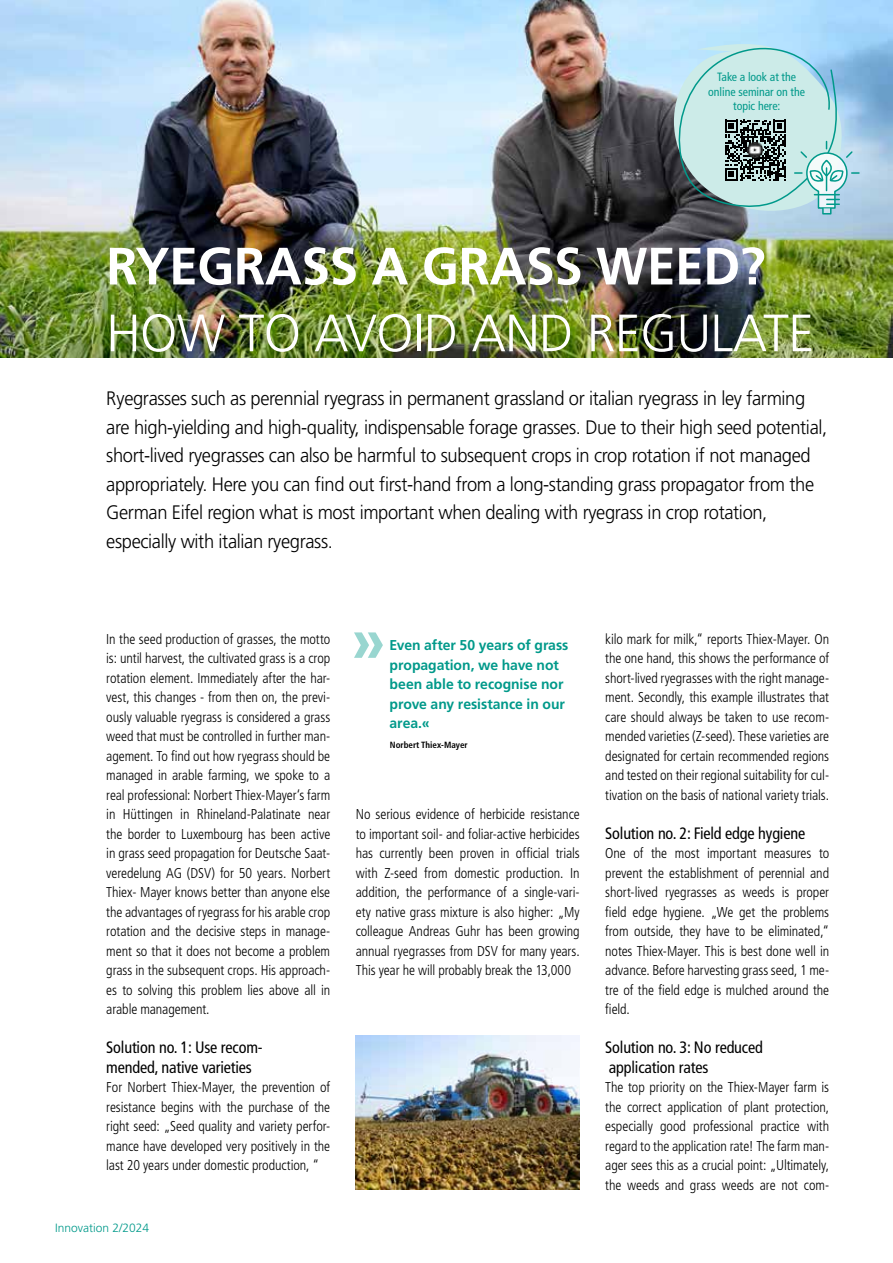
<style>
.page{position:relative;width:893px;height:1263px;background:#fff}
.page>*{position:absolute;margin:0;border:0;box-sizing:border-box;transform-origin:0 0}
.t1{font:700 61.95px "Frutiger LT Std";color:#99d6d0}
.t2{font:300 52.5px "Frutiger LT Std";letter-spacing:-.01em;color:#fff}
.t3{font:700 52.5px "Frutiger LT Std";letter-spacing:-.01em;color:#fff}
.t4{font:300 19.5px/28.5px "Frutiger LT Std";letter-spacing:-.02em;color:#000;scale:.94 1}
.t5{font:condensed 16.5px/19.5px "Frutiger LT Std";letter-spacing:-.01em;color:#000}
.t6{font:300 condensed 14.25px/19.5px "Frutiger LT Std";letter-spacing:-.005em;color:#000;text-align:justify}
.t7{font:700 14.25px/19.5px "Frutiger LT Std";letter-spacing:-.005em;color:#00998a}
.t8{font:condensed 12px/14.4px "Frutiger LT Std";letter-spacing:-.005em;color:#00998a;text-align:center}
.t9{font:300 12px "Frutiger LT Std";color:#00998a}
.t10{font:700 condensed 9px "Frutiger LT Std";color:#000}
</style>
<div class="page">
<img style="left:0;top:0;width:893px;height:358px">
<svg style="left:668px;top:39px;width:191px;height:176px;background:#a5c6cb"></svg>
<img style="left:748px;top:143px;width:15px;height:15px">
<img style="left:356px;top:1035px;width:224px;height:154px">
<p class="t8" style="left:708px;top:70px;width:98px">Take a look at the online seminar on the topic here:</p>
<h2 class="t3" style="left:106px;top:235px;width:661px">RYEGRASS A GRASS WEED?</h2>
<h2 class="t2" style="left:106px;top:303px;width:709px">HOW TO AVOID AND REGULATE</h2>
<p class="t4" style="left:106px;top:385px;width:768px">Ryegrasses such as perennial ryegrass in permanent grassland or italian ryegrass in ley farming are high-yielding and high-quality, indispensable forage grasses. Due to their high seed potential, short-lived ryegrasses can also be harmful to subsequent crops in crop rotation if not managed appropriately. Here you can find out first-hand from a long-standing grass propagator from the German Eifel region what is most important when dealing with ryegrass in crop rotation, especially with italian ryegrass.</p>
<p class="t6" style="left:106px;top:629px;width:225px">In the seed production of grasses, the motto is: until harvest, the cultivated grass is a crop rotation element. Immediately after the har&shy;vest, this changes - from then on, the previ&shy;ously valuable ryegrass is considered a grass weed that must be controlled in further man&shy;agement. To find out how ryegrass should be managed in arable farming, we spoke to a real professional: Norbert Thiex-Mayer‘s farm in Hüttingen in Rhineland-Palatinate near the border to Luxembourg has been active in grass seed propagation for Deutsche Saat&shy;veredelung AG (DSV) for 50 years. Norbert Thiex- Mayer knows better than anyone else the advantages of ryegrass for his arable crop rotation and the decisive steps in manage&shy;ment so that it does not become a problem grass in the subsequent crops. His approach&shy;es to solving this problem lies above all in arable management.</p>
<p class="t5" style="left:106px;top:1038px;width:158px">Solution no. 1: Use recom&shy;mended, native varieties</p>
<p class="t6" style="left:106px;top:1078px;width:225px">For Norbert Thiex-Mayer, the prevention of resistance begins with the purchase of the right seed: „Seed quality and variety perfor&shy;mance have developed very positively in the last 20 years under domestic production, “</p>
<p class="t9" style="left:55px;top:1221px;width:96px">Innovation 2/2024</p>
<h1 class="t1" style="left:351px;top:604px;width:36px">»</h1>
<p class="t7" style="left:389px;top:636px;width:181px">Even after 50 years of grass propagation, we have not been able to recognise nor prove any resistance in our area.«</p>
<p class="t10" style="left:390px;top:739px;width:79px">Norbert Thiex-Mayer</p>
<p class="t6" style="left:356px;top:805px;width:225px">No serious evidence of herbicide resistance to important soil- and foliar-active herbicides has currently been proven in official trials with Z-seed from domestic production. In addition, the performance of a single-vari&shy;ety native grass mixture is also higher: „My colleague Andreas Guhr has been growing annual ryegrasses from DSV for many years.<br>This year he will probably break the 13,000</p>
<p class="t6" style="left:605px;top:629px;width:225px">kilo mark for milk,“ reports Thiex-Mayer. On the one hand, this shows the performance of short-lived ryegrasses with the right manage&shy;ment. Secondly, this example illustrates that care should always be taken to use recom&shy;mended varieties (Z-seed). These varieties are designated for certain recommended regions and tested on their regional suitability for cul&shy;tivation on the basis of national variety trials.</p>
<p class="t5" style="left:605px;top:823px;width:201px">Solution no. 2: Field edge hygiene</p>
<p class="t6" style="left:605px;top:844px;width:225px">One of the most important measures to prevent the establishment of perennial and short-lived ryegrasses as weeds is proper field edge hygiene. „We get the problems from outside, they have to be eliminated,“ notes Thiex-Mayer. This is best done well in advance. Before harvesting grass seed, 1 me&shy;tre of the field edge is mulched around the field.</p>
<p class="t5" style="left:605px;top:1038px;width:159px">Solution no. 3: No reduced application rates</p>
<p class="t6" style="left:605px;top:1078px;width:225px">The top priority on the Thiex-Mayer farm is the correct application of plant protection, especially good professional practice with regard to the application rate! The farm man&shy;ager sees this as a crucial point: „Ultimately, the weeds and grass weeds are not com-</p>
</div>
